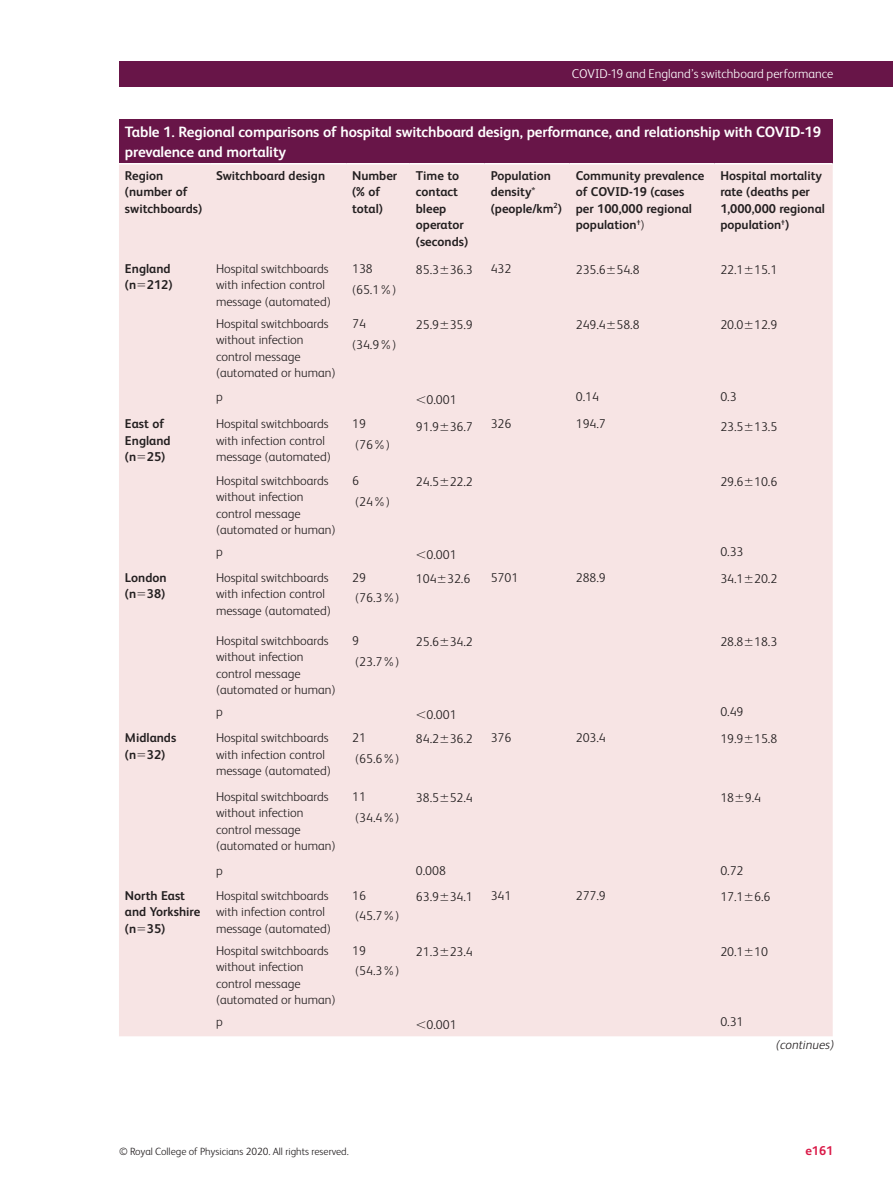
<style>
.page{position:relative;width:893px;height:1191px;background:#fff}
.page>*{position:absolute;margin:0;border:0;box-sizing:border-box;transform-origin:0 0}
.table-wrap_caption_P{font:700 15px/20.2px "FS Albert";letter-spacing:-.01em;color:#fff}
.tbody_left{font:300 12.75px/16.5px "FS Albert";color:#231f20}
.tbody_left-2{font:700 12.75px/16.5px "FS Albert";color:#231f20}
.t1{font:300 12.75px "FS Albert";color:#fff}
.t2{font:italic 300 12.75px "FS Albert";color:#231f20}
.t3{font:700 12.75px "FS Albert";color:#da1a48}
.t4{font:300 10.5px "FS Albert";color:#231f20}
.s1{font-weight:300}
</style>
<div class="page">
<div style="left:119px;top:119px;width:714px;height:45px;background:#681548"></div>
<div style="left:119px;top:164px;width:714px;height:872px;background:#f7e4e4"></div>
<hr style="left:119px;top:163px;width:91px;height:1px;background:#fff">
<hr style="left:210px;top:163px;width:136px;height:1px;background:#fff">
<hr style="left:346px;top:163px;width:64px;height:1px;background:#fff">
<hr style="left:410px;top:163px;width:75px;height:1px;background:#fff">
<hr style="left:485px;top:163px;width:85px;height:1px;background:#fff">
<hr style="left:570px;top:163px;width:144px;height:1px;background:#fff">
<hr style="left:714px;top:163px;width:119px;height:1px;background:#fff">
<div style="left:119px;top:62px;width:774px;height:25px;background:#681548"></div>
<svg style="left:138px;top:284px;width:7px;height:3px"></svg>
<svg style="left:441px;top:266px;width:7px;height:7px"></svg>
<svg style="left:607px;top:266px;width:8px;height:7px"></svg>
<svg style="left:745px;top:266px;width:8px;height:7px"></svg>
<svg style="left:441px;top:321px;width:7px;height:7px"></svg>
<svg style="left:607px;top:321px;width:8px;height:7px"></svg>
<svg style="left:745px;top:321px;width:8px;height:7px"></svg>
<svg style="left:417px;top:396px;width:8px;height:7px"></svg>
<svg style="left:138px;top:455px;width:7px;height:3px"></svg>
<svg style="left:441px;top:423px;width:7px;height:7px"></svg>
<svg style="left:745px;top:423px;width:8px;height:7px"></svg>
<svg style="left:441px;top:478px;width:7px;height:7px"></svg>
<svg style="left:745px;top:478px;width:8px;height:7px"></svg>
<svg style="left:417px;top:551px;width:8px;height:7px"></svg>
<svg style="left:138px;top:592px;width:7px;height:3px"></svg>
<svg style="left:438px;top:575px;width:8px;height:7px"></svg>
<svg style="left:745px;top:575px;width:8px;height:7px"></svg>
<svg style="left:441px;top:638px;width:7px;height:7px"></svg>
<svg style="left:745px;top:638px;width:8px;height:7px"></svg>
<svg style="left:417px;top:711px;width:8px;height:7px"></svg>
<svg style="left:138px;top:753px;width:7px;height:3px"></svg>
<svg style="left:441px;top:735px;width:7px;height:7px"></svg>
<svg style="left:745px;top:735px;width:8px;height:7px"></svg>
<svg style="left:441px;top:794px;width:7px;height:7px"></svg>
<svg style="left:736px;top:794px;width:7px;height:7px"></svg>
<svg style="left:138px;top:927px;width:7px;height:3px"></svg>
<svg style="left:441px;top:892px;width:7px;height:8px"></svg>
<svg style="left:745px;top:892px;width:8px;height:8px"></svg>
<svg style="left:441px;top:947px;width:7px;height:8px"></svg>
<svg style="left:745px;top:947px;width:8px;height:8px"></svg>
<svg style="left:417px;top:1020px;width:8px;height:8px"></svg>
<p class="t1" style="left:572px;top:66px;width:263px">COVID-19 and England’s switchboard performance</p>
<p class="table-wrap_caption_P" style="left:125px;top:122px;width:698px">Table 1. Regional comparisons of hospital switchboard design, performance, and relationship with COVID-19 prevalence and mortality</p>
<p class="tbody_left-2" style="left:125px;top:167px;width:79px">Region (number of switchboards)</p>
<p class="tbody_left-2" style="left:216px;top:167px;width:111px">Switchboard design</p>
<p class="tbody_left-2" style="left:352px;top:167px;width:47px">Number (% of total)</p>
<p class="tbody_left-2" style="left:416px;top:167px;width:54px">Time to contact bleep operator (seconds)</p>
<p class="tbody_left-2" style="left:491px;top:167px;width:73px">Population density<span class="s1">* </span>(people/km<sup>2</sup>)</p>
<p class="tbody_left-2" style="left:576px;top:167px;width:130px">Community prevalence of COVID-19 (cases per 100,000 regional population<sup>†</sup><span class="s1">)</span></p>
<p class="tbody_left-2" style="left:720px;top:167px;width:106px">Hospital mortality rate (deaths per<br>1,000,000 regional population<sup>†</sup>)</p>
<p class="tbody_left-2" style="left:125px;top:260px;width:49px">England (n 212)</p>
<p class="tbody_left" style="left:216px;top:260px;width:116px">Hospital switchboards with infection control message (automated)</p>
<p class="tbody_left" style="left:352px;top:260px;width:22px">138</p>
<p class="tbody_left" style="left:416px;top:261px;width:58px">85.3 36.3</p>
<p class="tbody_left" style="left:491px;top:260px;width:22px">432</p>
<p class="tbody_left" style="left:576px;top:261px;width:65px">235.6 54.8</p>
<p class="tbody_left" style="left:720px;top:261px;width:58px">22.1 15.1</p>
<p class="tbody_left" style="left:352px;top:281px;width:46px">(65.1%)</p>
<p class="tbody_left" style="left:216px;top:315px;width:114px">Hospital switchboards without infection control message</p>
<p class="tbody_left" style="left:216px;top:365px;width:121px">(automated or human)</p>
<p class="tbody_left" style="left:352px;top:315px;width:15px">74</p>
<p class="tbody_left" style="left:352px;top:336px;width:46px">(34.9%)</p>
<p class="tbody_left" style="left:416px;top:316px;width:58px">25.9 35.9</p>
<p class="tbody_left" style="left:576px;top:316px;width:65px">249.4 58.8</p>
<p class="tbody_left" style="left:720px;top:316px;width:58px">20.0 12.9</p>
<p class="tbody_left" style="left:216px;top:389px;width:8px">p</p>
<p class="tbody_left" style="left:426px;top:391px;width:32px">0.001</p>
<p class="tbody_left" style="left:576px;top:389px;width:25px">0.14</p>
<p class="tbody_left" style="left:720px;top:389px;width:18px">0.3</p>
<p class="tbody_left-2" style="left:125px;top:415px;width:47px">East of<br>England (n 25)</p>
<p class="tbody_left" style="left:216px;top:415px;width:116px">Hospital switchboards with infection control message (automated)</p>
<p class="tbody_left" style="left:352px;top:415px;width:15px">19</p>
<p class="tbody_left" style="left:355px;top:436px;width:36px">(76%)</p>
<p class="tbody_left" style="left:416px;top:418px;width:58px">91.9 36.7</p>
<p class="tbody_left" style="left:491px;top:415px;width:22px">326</p>
<p class="tbody_left" style="left:576px;top:415px;width:32px">194.7</p>
<p class="tbody_left" style="left:720px;top:418px;width:58px">23.5 13.5</p>
<p class="tbody_left" style="left:216px;top:472px;width:114px">Hospital switchboards without infection control message</p>
<p class="tbody_left" style="left:216px;top:521px;width:121px">(automated or human)</p>
<p class="tbody_left" style="left:352px;top:472px;width:8px">6</p>
<p class="tbody_left" style="left:355px;top:493px;width:36px">(24%)</p>
<p class="tbody_left" style="left:416px;top:473px;width:58px">24.5 22.2</p>
<p class="tbody_left" style="left:720px;top:473px;width:58px">29.6 10.6</p>
<p class="tbody_left" style="left:216px;top:543px;width:8px">p</p>
<p class="tbody_left" style="left:426px;top:546px;width:32px">0.001</p>
<p class="tbody_left" style="left:720px;top:543px;width:25px">0.33</p>
<p class="tbody_left-2" style="left:125px;top:569px;width:43px">London (n 38)</p>
<p class="tbody_left" style="left:216px;top:569px;width:116px">Hospital switchboards with infection control message (automated)</p>
<p class="tbody_left" style="left:352px;top:569px;width:15px">29</p>
<p class="tbody_left" style="left:355px;top:589px;width:46px">(76.3%)</p>
<p class="tbody_left" style="left:416px;top:570px;width:56px">104 32.6</p>
<p class="tbody_left" style="left:491px;top:569px;width:29px">5701</p>
<p class="tbody_left" style="left:576px;top:569px;width:32px">288.9</p>
<p class="tbody_left" style="left:720px;top:570px;width:58px">34.1 20.2</p>
<p class="tbody_left" style="left:216px;top:632px;width:114px">Hospital switchboards without infection control message</p>
<p class="tbody_left" style="left:216px;top:681px;width:121px">(automated or human)</p>
<p class="tbody_left" style="left:352px;top:632px;width:8px">9</p>
<p class="tbody_left" style="left:355px;top:653px;width:46px">(23.7%)</p>
<p class="tbody_left" style="left:416px;top:633px;width:58px">25.6 34.2</p>
<p class="tbody_left" style="left:720px;top:633px;width:58px">28.8 18.3</p>
<p class="tbody_left" style="left:216px;top:703px;width:8px">p</p>
<p class="tbody_left" style="left:426px;top:706px;width:32px">0.001</p>
<p class="tbody_left" style="left:720px;top:703px;width:25px">0.49</p>
<p class="tbody_left-2" style="left:125px;top:729px;width:53px">Midlands (n 32)</p>
<p class="tbody_left" style="left:216px;top:729px;width:116px">Hospital switchboards with infection control message (automated)</p>
<p class="tbody_left" style="left:352px;top:729px;width:15px">21</p>
<p class="tbody_left" style="left:355px;top:750px;width:46px">(65.6%)</p>
<p class="tbody_left" style="left:416px;top:730px;width:58px">84.2 36.2</p>
<p class="tbody_left" style="left:491px;top:729px;width:22px">376</p>
<p class="tbody_left" style="left:576px;top:729px;width:32px">203.4</p>
<p class="tbody_left" style="left:720px;top:730px;width:58px">19.9 15.8</p>
<p class="tbody_left" style="left:216px;top:788px;width:114px">Hospital switchboards without infection control message</p>
<p class="tbody_left" style="left:216px;top:837px;width:121px">(automated or human)</p>
<p class="tbody_left" style="left:352px;top:788px;width:15px">11</p>
<p class="tbody_left" style="left:355px;top:809px;width:46px">(34.4%)</p>
<p class="tbody_left" style="left:416px;top:789px;width:58px">38.5 52.4</p>
<p class="tbody_left" style="left:720px;top:789px;width:42px">18 9.4</p>
<p class="tbody_left" style="left:216px;top:862px;width:8px">p</p>
<p class="tbody_left" style="left:416px;top:862px;width:32px">0.008</p>
<p class="tbody_left" style="left:720px;top:862px;width:25px">0.72</p>
<p class="tbody_left-2" style="left:125px;top:886px;width:77px">North East and Yorkshire (n 35)</p>
<p class="tbody_left" style="left:216px;top:887px;width:116px">Hospital switchboards with infection control message (automated)</p>
<p class="tbody_left" style="left:352px;top:887px;width:15px">16</p>
<p class="tbody_left" style="left:355px;top:907px;width:46px">(45.7%)</p>
<p class="tbody_left" style="left:416px;top:888px;width:58px">63.9 34.1</p>
<p class="tbody_left" style="left:491px;top:887px;width:22px">341</p>
<p class="tbody_left" style="left:576px;top:887px;width:32px">277.9</p>
<p class="tbody_left" style="left:720px;top:888px;width:52px">17.1 6.6</p>
<p class="tbody_left" style="left:216px;top:941px;width:114px">Hospital switchboards without infection control message</p>
<p class="tbody_left" style="left:216px;top:991px;width:121px">(automated or human)</p>
<p class="tbody_left" style="left:352px;top:941px;width:15px">19</p>
<p class="tbody_left" style="left:355px;top:962px;width:46px">(54.3%)</p>
<p class="tbody_left" style="left:416px;top:943px;width:58px">21.3 23.4</p>
<p class="tbody_left" style="left:720px;top:943px;width:49px">20.1 10</p>
<p class="tbody_left" style="left:216px;top:1013px;width:8px">p</p>
<p class="tbody_left" style="left:426px;top:1015px;width:32px">0.001</p>
<p class="tbody_left" style="left:720px;top:1013px;width:25px">0.31</p>
<p class="t2" style="left:776px;top:1037px;width:59px">(continues)</p>
<p class="t4" style="left:119px;top:1145px;width:231px">© Royal College of Physicians 2020. All rights reserved.</p>
<p class="t3" style="left:805px;top:1143px;width:30px">e161</p>
</div>
